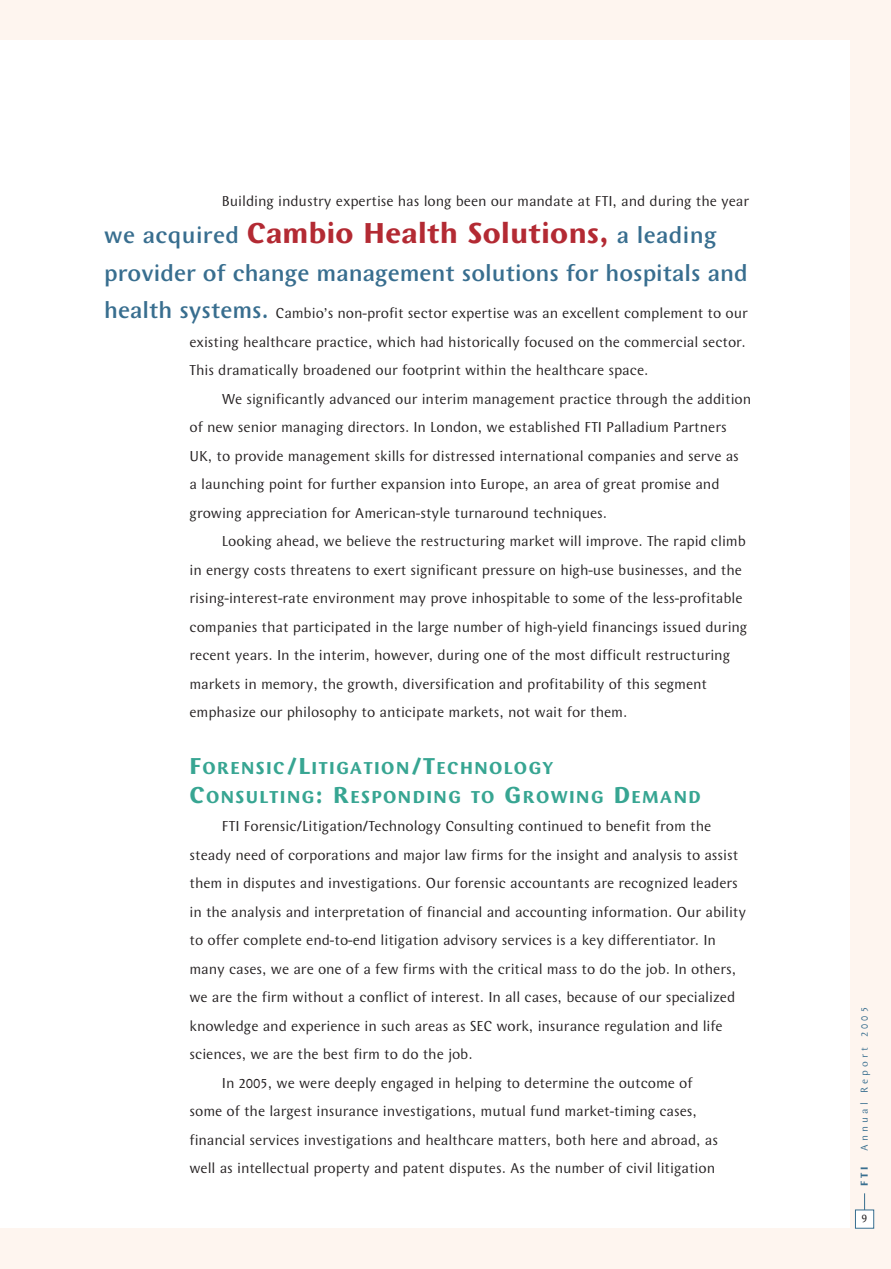
<style>
.page{position:relative;width:891px;height:1269px;background:#fef5ef}
.page>*{position:absolute;margin:0;border:0;box-sizing:border-box;transform-origin:0 0}
.t1{font:700 30px "Wunderlich";letter-spacing:.015em;color:#b32a33}
.t2{font:500 24px "Wunderlich";color:#386e8f}
.t3{font:700 18px/28.5px "Wunderlich";letter-spacing:.08em;color:#37a592}
.t4{font:15px/28.5px "Wunderlich";letter-spacing:-.005em;color:#231f20}
.t5{font:12px "Wunderlich";color:#231f20}
.t6{font:10.5px "Wunderlich";letter-spacing:.3em;color:#386e8f}
.t7{font:700 10.5px "Wunderlich";color:#386e8f}
.s1{font-weight:500;font-size:24px;color:#386e8f}
.s2{font-size:24px}
</style>
<div class="page">
<div style="left:0;top:40px;width:850px;height:1188px;background:#fff"></div>
<svg style="left:864px;top:1193px;width:1px;height:17px"></svg>
<div style="left:855px;top:1210px;width:19px;height:18px;background:#fff"></div>
<div style="left:855px;top:1210px;width:19px;height:18px;border:1px solid #386e8f"></div>
<p class="t4" style="left:222px;top:186px;width:529px">Building industry expertise has long been our mandate at FTI, and during the year</p>
<h1 class="t1" style="left:104px;top:215px;width:614px"><span class="s1">we acquired</span> Cambio Health Solutions, <span class="s1">a leading</span></h1>
<h2 class="t2" style="left:104px;top:259px;width:645px">provider of change management solutions for hospitals and</h2>
<p class="t4" style="left:190px;top:299px;width:560px;text-indent:-85px"><span class="s1">health systems.</span> Cambio’s non-profit sector expertise was an excellent complement to our existing healthcare practice, which had historically focused on the commercial sector.<br>This dramatically broadened our footprint within the healthcare space.</p>
<p class="t4" style="left:190px;top:384px;width:563px;text-indent:32px">We significantly advanced our interim management practice through the addition of new senior managing directors. In London, we established FTI Palladium Partners UK, to provide management skills for distressed international companies and serve as<br>a launching point for further expansion into Europe, an area of great promise and growing appreciation for American-style turnaround techniques.</p>
<p class="t4" style="left:190px;top:527px;width:560px;text-indent:32px">Looking ahead, we believe the restructuring market will improve. The rapid climb in energy costs threatens to exert significant pressure on high-use businesses, and the rising-interest-rate environment may prove inhospitable to some of the less-profitable companies that participated in the large number of high-yield financings issued during recent years. In the interim, however, during one of the most difficult restructuring markets in memory, the growth, diversification and profitability of this segment emphasize our philosophy to anticipate markets, not wait for them.</p>
<p class="t3" style="left:190px;top:754px;width:513px"><span class="s2">F</span>ORENSIC<span class="s2">/L</span>ITIGATION<span class="s2">/T</span>ECHNOLOGY<br><span class="s2">C</span>ONSULTING<span class="s2">: R</span>ESPONDING TO <span class="s2">G</span>ROWING <span class="s2">D</span>EMAND</p>
<p class="t4" style="left:222px;top:812px;width:491px">FTI Forensic/Litigation/Technology Consulting continued to benefit from the</p>
<p class="t4" style="left:190px;top:840px;width:550px">steady need of corporations and major law firms for the insight and analysis to assist</p>
<p class="t4" style="left:190px;top:869px;width:550px">them in disputes and investigations. Our forensic accountants are recognized leaders</p>
<p class="t4" style="left:190px;top:897px;width:558px">in the analysis and interpretation of financial and accounting information. Our ability</p>
<p class="t4" style="left:190px;top:926px;width:528px">to offer complete end-to-end litigation advisory services is a key differentiator. In</p>
<p class="t4" style="left:190px;top:954px;width:548px">many cases, we are one of a few firms with the critical mass to do the job. In others,</p>
<p class="t4" style="left:190px;top:983px;width:547px">we are the firm without a conflict of interest. In all cases, because of our specialized</p>
<p class="t4" style="left:190px;top:1011px;width:535px">knowledge and experience in such areas as SEC work, insurance regulation and life</p>
<p class="t4" style="left:190px;top:1040px;width:285px">sciences, we are the best firm to do the job.</p>
<p class="t4" style="left:222px;top:1068px;width:472px">In 2005, we were deeply engaged in helping to determine the outcome of</p>
<p class="t4" style="left:190px;top:1097px;width:509px">some of the largest insurance investigations, mutual fund market-timing cases,</p>
<p class="t4" style="left:190px;top:1125px;width:530px">financial services investigations and healthcare matters, both here and abroad, as</p>
<p class="t4" style="left:190px;top:1154px;width:527px">well as intellectual property and patent disputes. As the number of civil litigation</p>
<p class="t6" style="left:858px;top:1151px;width:145px;rotate:-90deg">Annual Report 2005</p>
<p class="t7" style="left:858px;top:1186px;width:21px;rotate:-90deg">FTI</p>
<p class="t5" style="left:862px;top:1211px;width:7px">9</p>
</div>
